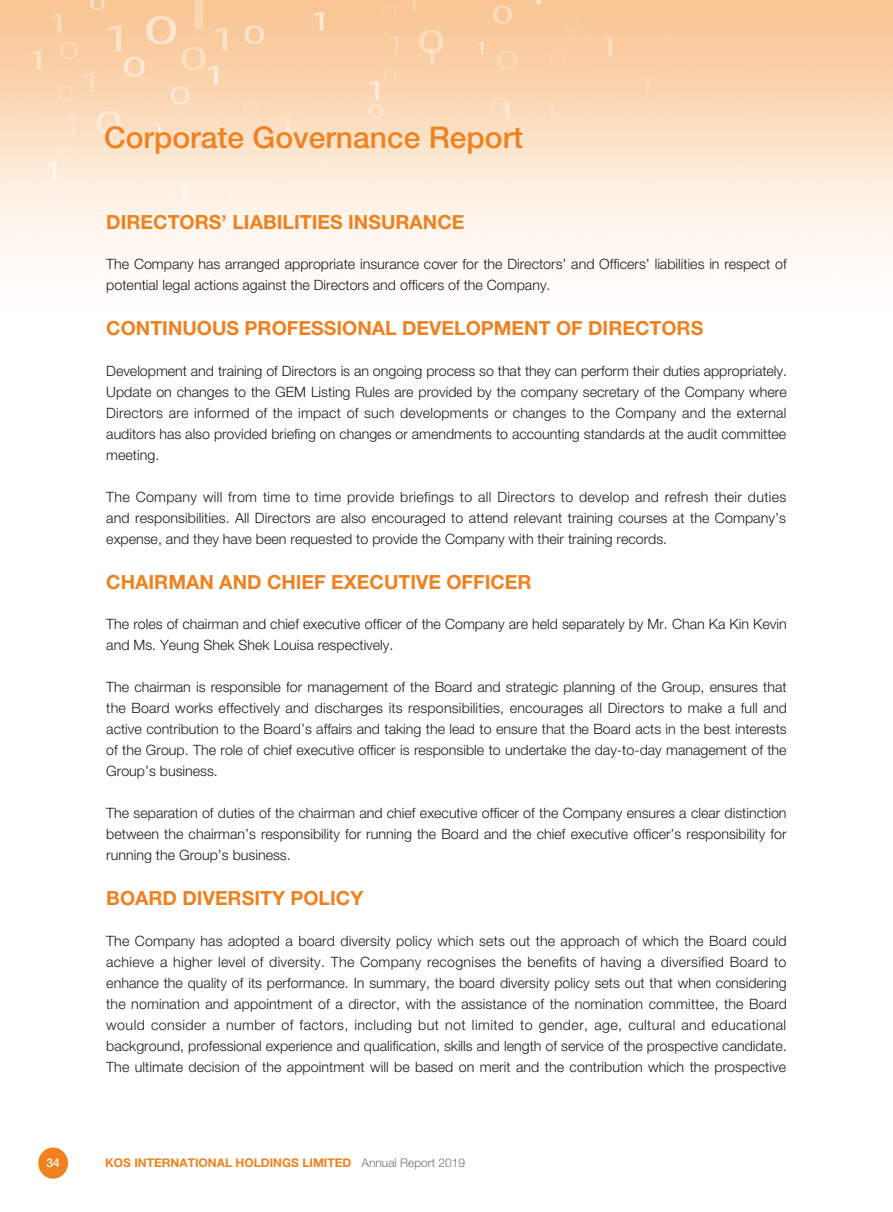
<style>
.page{position:relative;width:893px;height:1212px;background:#fff}
.page>*{position:absolute;margin:0;border:0;box-sizing:border-box;transform-origin:0 0}
.t1{font:500 30px "Helvetica Neue LT Std";color:#ef811f}
.t2{font:700 19.5px "Helvetica Neue LT Std";color:#ef811f}
.t3{font:300 14.25px/21px "Helvetica Neue LT Std";color:#231916;text-align:justify}
.t4{font:700 12px "Helvetica Neue LT Std";color:#ef811f}
.t5{font:500 12px "Helvetica Neue LT Std";color:#fff}
.s1{font-weight:300;color:#727272}
</style>
<div class="page">
<img style="left:0;top:0;width:893px;height:1179px">
<div style="left:38px;top:1147px;width:30px;height:32px;background:#ef811f;border-radius:50%"></div>
<h1 class="t1" style="left:104px;top:120px;width:421px">Corporate Governance Report</h1>
<h2 class="t2" style="left:106px;top:210px;width:360px">DIRECTORS’ LIABILITIES INSURANCE</h2>
<p class="t3" style="left:106px;top:253px;width:682px">The Company has arranged appropriate insurance cover for the Directors’ and Officers’ liabilities in respect of potential legal actions against the Directors and officers of the Company.</p>
<h2 class="t2" style="left:106px;top:316px;width:599px">CONTINUOUS PROFESSIONAL DEVELOPMENT OF DIRECTORS</h2>
<p class="t3" style="left:106px;top:360px;width:682px">Development and training of Directors is an ongoing process so that they can perform their duties appropriately.<br>Update on changes to the GEM Listing Rules are provided by the company secretary of the Company where Directors are informed of the impact of such developments or changes to the Company and the external auditors has also provided briefing on changes or amendments to accounting standards at the audit committee meeting.</p>
<p class="t3" style="left:106px;top:486px;width:681px">The Company will from time to time provide briefings to all Directors to develop and refresh their duties and responsibilities. All Directors are also encouraged to attend relevant training courses at the Company’s expense, and they have been requested to provide the Company with their training records.</p>
<h2 class="t2" style="left:106px;top:570px;width:427px">CHAIRMAN AND CHIEF EXECUTIVE OFFICER</h2>
<p class="t3" style="left:106px;top:613px;width:682px">The roles of chairman and chief executive officer of the Company are held separately by Mr. Chan Ka Kin Kevin and Ms. Yeung Shek Shek Louisa respectively.</p>
<p class="t3" style="left:106px;top:676px;width:682px">The chairman is responsible for management of the Board and strategic planning of the Group, ensures that the Board works effectively and discharges its responsibilities, encourages all Directors to make a full and active contribution to the Board’s affairs and taking the lead to ensure that the Board acts in the best interests of the Group. The role of chief executive officer is responsible to undertake the day-to-day management of the Group’s business.</p>
<p class="t3" style="left:106px;top:802px;width:682px">The separation of duties of the chairman and chief executive officer of the Company ensures a clear distinction between the chairman’s responsibility for running the Board and the chief executive officer’s responsibility for running the Group’s business.</p>
<h2 class="t2" style="left:106px;top:886px;width:259px">BOARD DIVERSITY POLICY</h2>
<p class="t3" style="left:106px;top:930px;width:682px">The Company has adopted a board diversity policy which sets out the approach of which the Board could achieve a higher level of diversity. The Company recognises the benefits of having a diversified Board to enhance the quality of its performance. In summary, the board diversity policy sets out that when considering the nomination and appointment of a director, with the assistance of the nomination committee, the Board would consider a number of factors, including but not limited to gender, age, cultural and educational background, professional experience and qualification, skills and length of service of the prospective candidate.<br>The ultimate decision of the appointment will be based on merit and the contribution which the prospective</p>
<p class="t5" style="left:46px;top:1155px;width:15px">34</p>
<p class="t4" style="left:105px;top:1155px;width:362px">KOS INTERNATIONAL HOLDINGS LIMITED <span class="s1">Annual Report 2019</span></p>
</div>
